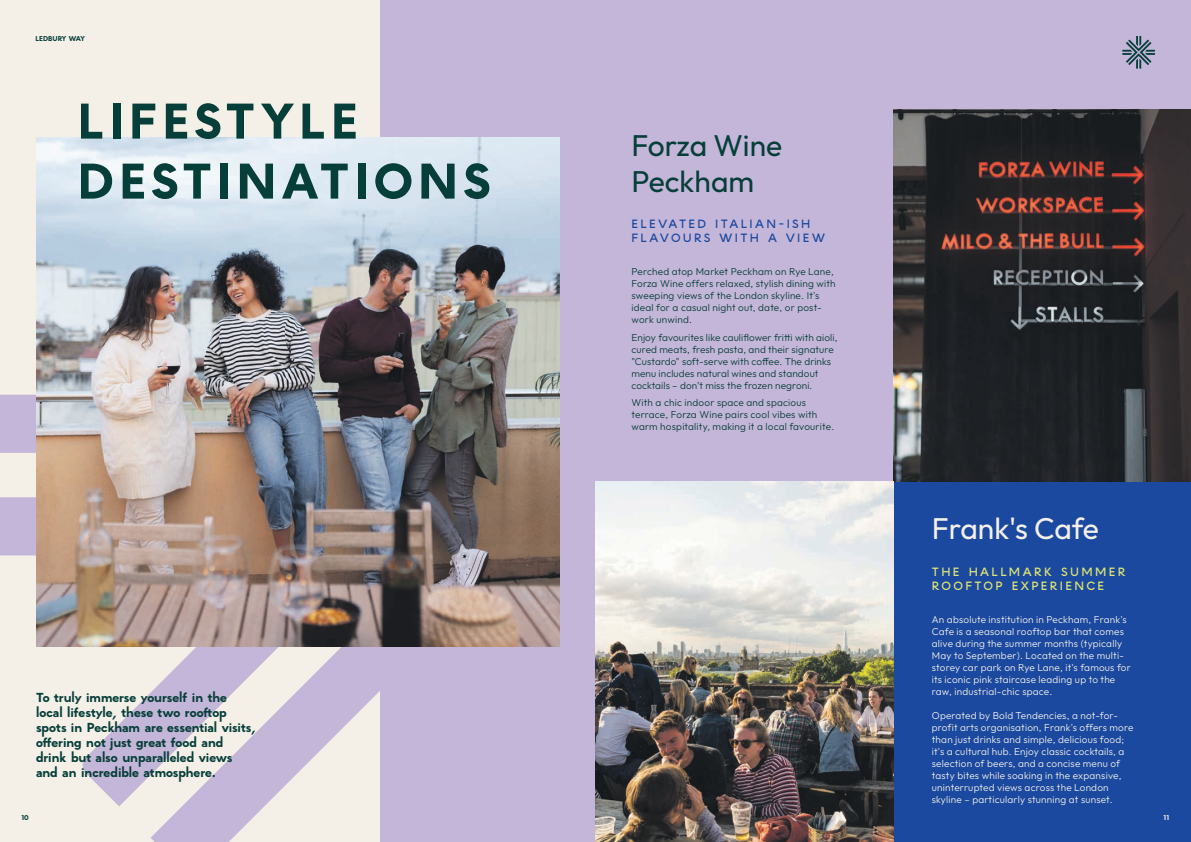
<style>
.page{position:relative;width:1191px;height:842px;background:#fff}
.page>*{position:absolute;margin:0;border:0;box-sizing:border-box;transform-origin:0 0}
.t1{font:500 50px/60px "MADEINFINITY Personal Use";letter-spacing:.1em;color:#063e39}
.t2{font:30px/36px "Outfit";color:#063e39}
.t3{font:30px "Outfit";color:#f4f0e8}
.t4{font:500 13px/15px "MADEINFINITY Personal Use";color:#063e39}
.t5{font:12px/14.4px "MADEINFINITY Personal Use";letter-spacing:.2em;color:#1a499f}
.t6{font:12px/14.4px "MADEINFINITY Personal Use";letter-spacing:.2em;color:#e1e670}
.t7{font:300 10px/12px "Outfit";letter-spacing:.02em;color:#f4f0e8}
.t8{font:300 10px/12px "Outfit";letter-spacing:.01em;color:#063e39}
.t9{font:500 7px "MADEINFINITY Personal Use";letter-spacing:-.01em;color:#063e39}
.t10{font:500 7px "MADEINFINITY Personal Use";color:#f4f0e8}
</style>
<div class="page">
<div style="left:0;top:0;width:595px;height:842px;background:#f4f0e8"></div>
<div style="left:0;top:395px;width:36px;height:58px;background:#c3b6d8"></div>
<div style="left:0;top:497px;width:36px;height:58px;background:#c3b6d8"></div>
<svg style="left:81px;top:646px;width:69px;height:160px"></svg>
<svg style="left:150px;top:646px;width:231px;height:196px;fill:#c7bbd9"></svg>
<div style="left:381px;top:0;width:810px;height:842px;background:#c4b6d8"></div>
<div style="left:893px;top:482px;width:298px;height:360px;background:#1a499f"></div>
<img style="left:36px;top:138px;width:523px;height:508px">
<img style="left:893px;top:109px;width:298px;height:373px">
<img style="left:595px;top:482px;width:298px;height:360px">
<svg style="left:1122px;top:36px;width:33px;height:33px"></svg>
<p class="t9" style="left:35px;top:33px;width:51px">LEDBURY WAY</p>
<h1 class="t1" style="left:77px;top:89px;width:415px">LIFESTYLE<br>DESTINATIONS</h1>
<h3 class="t4" style="left:36px;top:689px;width:221px">To truly immerse yourself in the local lifestyle, these two rooftop spots in Peckham are essential visits, offering not just great food and drink but also unparalleled views and an incredible atmosphere.</h3>
<p class="t9" style="left:22px;top:812px;width:9px">10</p>
<h2 class="t2" style="left:631px;top:128px;width:152px">Forza Wine<br>Peckham</h2>
<p class="t5" style="left:631px;top:216px;width:195px">ELEVATED ITALIAN-ISH<br>FLAVOURS WITH A VIEW</p>
<p class="t8" style="left:631px;top:266px;width:206px">Perched atop Market Peckham on Rye Lane, Forza Wine offers relaxed, stylish dining with sweeping views of the London skyline. It's ideal for a casual night out, date, or post&shy;work unwind.</p>
<p class="t8" style="left:631px;top:331px;width:207px">Enjoy favourites like cauliflower fritti with aioli, cured meats, fresh pasta, and their signature "Custardo" soft-serve with coffee. The drinks menu includes natural wines and standout cocktails – don’t miss the frozen negroni.</p>
<p class="t8" style="left:631px;top:397px;width:204px">With a chic indoor space and spacious terrace, Forza Wine pairs cool vibes with warm hospitality, making it a local favourite.</p>
<h2 class="t3" style="left:932px;top:510px;width:169px">Frank's Cafe</h2>
<p class="t6" style="left:932px;top:564px;width:196px">THE HALLMARK SUMMER<br>ROOFTOP EXPERIENCE</p>
<p class="t7" style="left:932px;top:613px;width:200px">An absolute institution in Peckham, Frank's Cafe is a seasonal rooftop bar that comes alive during the summer months (typically May to September). Located on the multi&shy;storey car park on Rye Lane, it's famous for its iconic pink staircase leading up to the raw, industrial-chic space.</p>
<p class="t7" style="left:932px;top:709px;width:203px">Operated by Bold Tendencies, a not-for&shy;profit arts organisation, Frank's offers more than just drinks and simple, delicious food; it's a cultural hub. Enjoy classic cocktails, a selection of beers, and a concise menu of tasty bites while soaking in the expansive, uninterrupted views across the London skyline – particularly stunning at sunset.</p>
<p class="t10" style="left:1163px;top:812px;width:7px">11</p>
</div>
